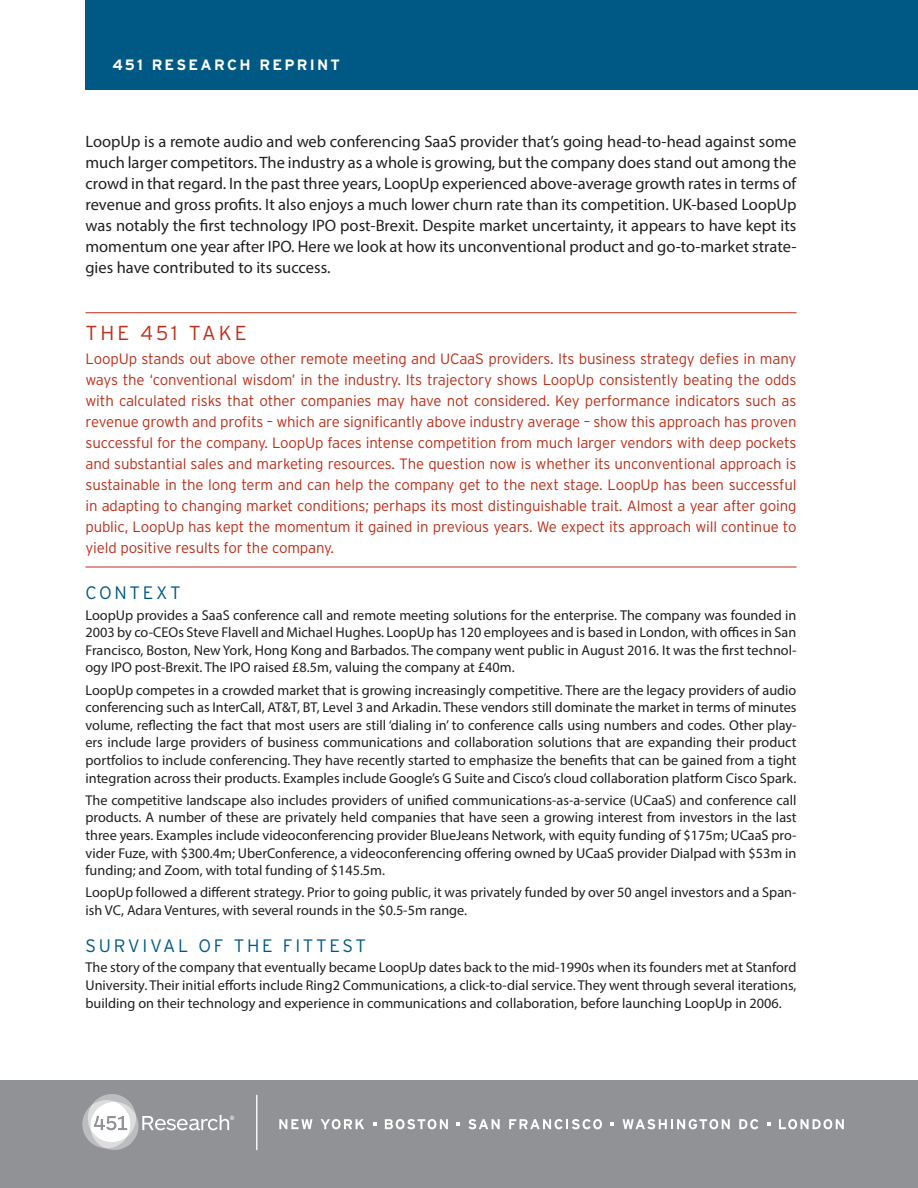
<style>
.page{position:relative;width:918px;height:1188px;background:#fff}
.page>*{position:absolute;margin:0;border:0;box-sizing:border-box;transform-origin:0 0}
._451_Take_Header{font:300 20.25px "Interstate";letter-spacing:.15em;color:#c02d19}
.Hed_30_Solid_Light{font:300 18px "Interstate";letter-spacing:.15em;color:#005985}
.Hed_30_Shorter{font:300 18px "Interstate";letter-spacing:.15em;color:#005985}
.Intro_Body{font:16.5px/21px "Myriad Pro";color:#231f20;text-align:justify}
._451_Take_Body{font:300 15px/21px "Interstate";letter-spacing:-.01em;color:#c02d19;text-align:justify}
.Header{font:700 15px "Interstate";letter-spacing:.15em;color:#fff}
.Myriad_Body{font:14.25px/17.7px "Myriad Pro";color:#231f20;text-align:justify}
</style>
<div class="page">
<hr style="left:86px;top:312px;width:710px;height:1px;background:#c02d19">
<hr style="left:86px;top:567px;width:710px;height:1px;background:#c02d19">
<div style="left:0;top:1080px;width:918px;height:108px;background:#919295"></div>
<hr style="left:256px;top:1095px;width:1px;height:55px;background:#fff">
<svg style="left:82px;top:1094px;width:152px;height:56px"></svg>
<svg style="left:279px;top:1119px;width:34px;height:10px"></svg>
<svg style="left:321px;top:1119px;width:43px;height:10px"></svg>
<svg style="left:385px;top:1119px;width:63px;height:10px"></svg>
<svg style="left:468px;top:1119px;width:32px;height:10px"></svg>
<svg style="left:509px;top:1119px;width:93px;height:10px"></svg>
<svg style="left:623px;top:1119px;width:107px;height:10px"></svg>
<svg style="left:739px;top:1119px;width:19px;height:10px"></svg>
<svg style="left:779px;top:1119px;width:65px;height:10px"></svg>
<svg style="left:373px;top:1122px;width:3px;height:4px"></svg>
<svg style="left:456px;top:1122px;width:4px;height:4px"></svg>
<svg style="left:611px;top:1122px;width:3px;height:4px"></svg>
<svg style="left:767px;top:1122px;width:3px;height:4px"></svg>
<div style="left:86px;top:0;width:832px;height:90px;background:#005985"></div>
<p class="Header" style="left:112px;top:55px;width:229px">451 RESEARCH REPRINT</p>
<p class="Intro_Body" style="left:86px;top:131px;width:713px">LoopUp is a remote audio and web conferencing SaaS provider that’s going head-to-head against some much larger competitors. The industry as a whole is growing, but the company does stand out among the crowd in that regard. In the past three years, LoopUp experienced above-average growth rates in terms of revenue and gross profits. It also enjoys a much lower churn rate than its competition. UK-based LoopUp was notably the first technology IPO post-Brexit. Despite market uncertainty, it appears to have kept its momentum one year after IPO. Here we look at how its unconventional product and go-to-market strate&shy;gies have contributed to its success.</p>
<p class="_451_Take_Header" style="left:86px;top:321px;width:163px">THE 451 TAKE</p>
<p class="_451_Take_Body" style="left:86px;top:348px;width:713px">LoopUp stands out above other remote meeting and UCaaS providers. Its business strategy defies in many ways the ‘conventional wisdom’ in the industry. Its trajectory shows LoopUp consistently beating the odds with calculated risks that other companies may have not considered. Key performance indicators such as revenue growth and profits – which are significantly above industry average – show this approach has proven successful for the company. LoopUp faces intense competition from much larger vendors with deep pockets and substantial sales and marketing resources. The question now is whether its unconventional approach is sustainable in the long term and can help the company get to the next stage. LoopUp has been successful in adapting to changing market conditions; perhaps its most distinguishable trait. Almost a year after going public, LoopUp has kept the momentum it gained in previous years. We expect its approach will continue to yield positive results for the company.</p>
<p class="Hed_30_Shorter" style="left:86px;top:582px;width:97px">CONTEXT</p>
<p class="Myriad_Body" style="left:86px;top:606px;width:713px">LoopUp provides a SaaS conference call and remote meeting solutions for the enterprise. The company was founded in 2003 by co-CEOs Steve Flavell and Michael Hughes. LoopUp has 120 employees and is based in London, with offices in San Francisco, Boston, New York, Hong Kong and Barbados. The company went public in August 2016. It was the first technol&shy;ogy IPO post-Brexit. The IPO raised £8.5m, valuing the company at £40m.</p>
<p class="Myriad_Body" style="left:86px;top:681px;width:713px">LoopUp competes in a crowded market that is growing increasingly competitive. There are the legacy providers of audio conferencing such as InterCall, AT&amp;T, BT, Level 3 and Arkadin. These vendors still dominate the market in terms of minutes volume, reflecting the fact that most users are still ‘dialing in’ to conference calls using numbers and codes. Other play&shy;ers include large providers of business communications and collaboration solutions that are expanding their product portfolios to include conferencing. They have recently started to emphasize the benefits that can be gained from a tight integration across their products. Examples include Google’s G Suite and Cisco’s cloud collaboration platform Cisco Spark.</p>
<p class="Myriad_Body" style="left:86px;top:791px;width:713px">The competitive landscape also includes providers of unified communications-as-a-service (UCaaS) and conference call products. A number of these are privately held companies that have seen a growing interest from investors in the last three years. Examples include videoconferencing provider BlueJeans Network, with equity funding of $175m; UCaaS pro&shy;vider Fuze, with $300.4m; UberConference, a videoconferencing offering owned by UCaaS provider Dialpad with $53m in funding; and Zoom, with total funding of $145.5m.</p>
<p class="Myriad_Body" style="left:86px;top:884px;width:713px">LoopUp followed a different strategy. Prior to going public, it was privately funded by over 50 angel investors and a Span&shy;ish VC, Adara Ventures, with several rounds in the $0.5-5m range.</p>
<p class="Hed_30_Solid_Light" style="left:86px;top:934px;width:282px">SURVIVAL OF THE FITTEST</p>
<p class="Myriad_Body" style="left:86px;top:959px;width:713px">The story of the company that eventually became LoopUp dates back to the mid-1990s when its founders met at Stanford University. Their initial efforts include Ring2 Communications, a click-to-dial service. They went through several iterations, building on their technology and experience in communications and collaboration, before launching LoopUp in 2006.</p>
</div>
